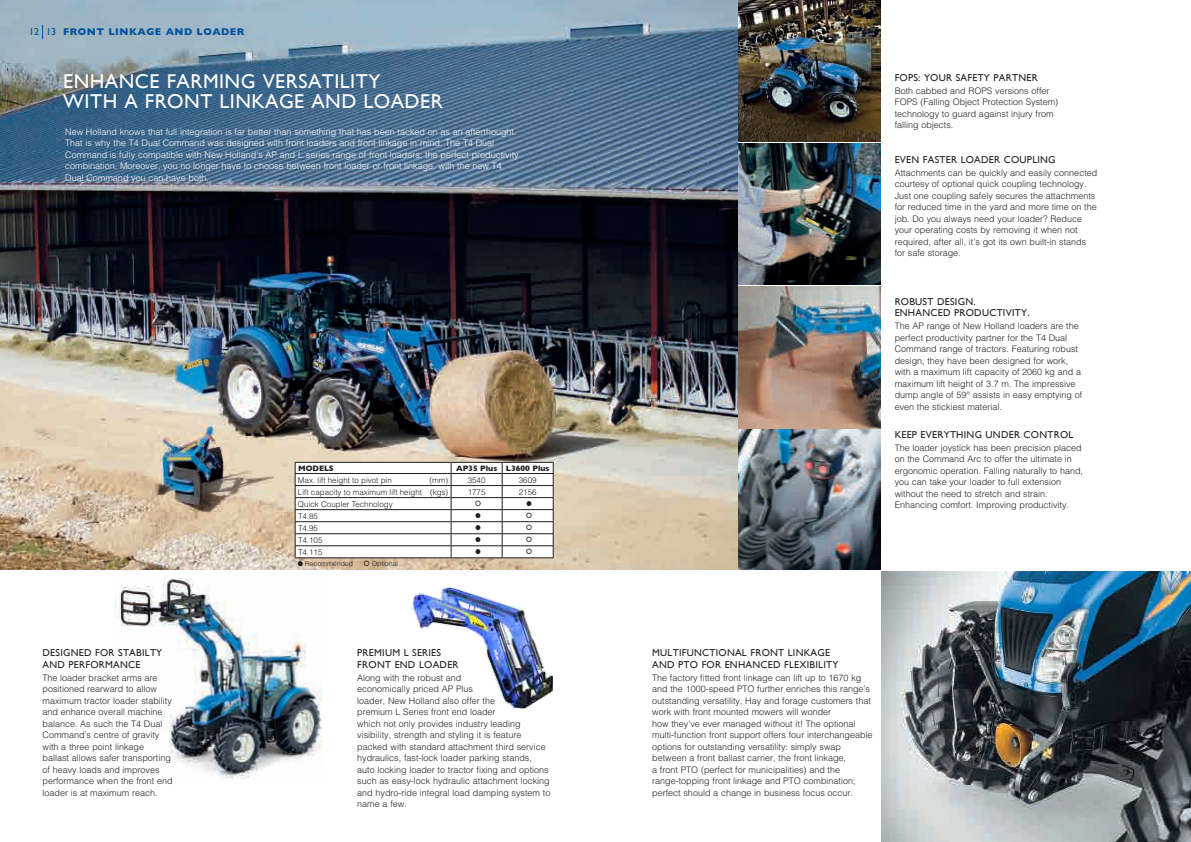
<style>
.page{position:relative;width:1191px;height:842px;background:#fff}
.page>*{position:absolute;margin:0;border:0;box-sizing:border-box;transform-origin:0 0}
.t1{font:20px/20px "Gill Sans";letter-spacing:.025em;color:#fff}
.t2{font:10px/11.5px "Gill Sans";letter-spacing:.025em;color:#231f20}
.t3{font:700 10px "Gill Sans";letter-spacing:.05em;color:#01529b}
.t4{font:300 9px/11.5px "Helvetica";color:#231f20}
.t5{font:300 9px/11.5px "Helvetica";color:#fff}
.t6{font:300 8px "Helvetica";color:#231f20}
.t7{font:700 8px "Gill Sans";color:#231f20}
.t8{font:300 7px "Helvetica";color:#231f20}
.t9{font:500 7px "Futura";color:#231f20;scale:.95 1}
.t10{font:7px "Zapf Dingbats ITC";color:#231f20;scale:.95 1}
.s1{font-weight:400}
.s2{font-family:"Futura";font-weight:500}
</style>
<div class="page">
<img style="left:0;top:0;width:880px;height:570px">
<img style="left:738px;top:143px;width:142px;height:142px">
<img style="left:738px;top:429px;width:142px;height:141px">
<img style="left:882px;top:571px;width:309px;height:271px">
<svg style="left:42px;top:25px;width:1px;height:14px"></svg>
<img style="left:114px;top:579px;width:208px;height:200px">
<svg style="left:295px;top:462px;width:259px;height:96px"></svg>
<hr style="left:295px;top:557px;width:156px;height:1px;background:#231f20">
<hr style="left:451px;top:557px;width:51px;height:1px;background:#231f20">
<hr style="left:502px;top:557px;width:51px;height:1px;background:#231f20">
<img style="left:411px;top:587px;width:142px;height:122px">
<p class="t3" style="left:29px;top:26px;width:217px"><span class="s1">12 13</span> FRONT LINKAGE AND LOADER</p>
<h1 class="t1" style="left:63px;top:71px;width:381px">ENHANCE FARMING VERSATILITY<br>WITH A FRONT LINKAGE AND LOADER</h1>
<p class="t5" style="left:65px;top:126px;width:455px">New Holland knows that full integration is far better than something that has been tacked on as an afterthought.<br>That is why the T4 Dual Command was designed with front loaders and front linkage in mind. The T4 Dual Command is fully compatible with New Holland’s AP and L series range of front loaders: the perfect productivity combination. Moreover, you no longer have to choose between front loader or front linkage, with the new T4<br>Dual Command you can have both.</p>
<p class="t2" style="left:43px;top:647px;width:121px">DESIGNED FOR STABILTY<br>AND PERFORMANCE</p>
<p class="t4" style="left:43px;top:671px;width:132px">The loader bracket arms are positioned rearward to allow maximum tractor loader stability and enhance overall machine balance. As such the T4 Dual<br>Command’s centre of gravity with a three point linkage ballast allows safer transporting of heavy loads and improves performance when the front end loader is at maximum reach.</p>
<p class="t7" style="left:298px;top:463px;width:37px">MODELS</p>
<p class="t7" style="left:456px;top:463px;width:95px">AP35 Plus L3600 Plus</p>
<p class="t6" style="left:298px;top:475px;width:95px">Max. lift height to pivot pin</p>
<p class="t6" style="left:429px;top:475px;width:20px">(mm)</p>
<p class="t6" style="left:468px;top:475px;width:19px">3540</p>
<p class="t6" style="left:519px;top:475px;width:19px">3609</p>
<p class="t6" style="left:298px;top:487px;width:152px">Lift capacity to maximum lift height (kgs)</p>
<p class="t6" style="left:468px;top:487px;width:19px">1775</p>
<p class="t6" style="left:519px;top:487px;width:19px">2156</p>
<p class="t6" style="left:298px;top:499px;width:96px">Quick Coupler Technology</p>
<p class="t9" style="left:475px;top:499px;width:8px">O</p>
<p class="t10" style="left:526px;top:500px;width:7px">●</p>
<p class="t6" style="left:298px;top:511px;width:22px">T4.85</p>
<p class="t10" style="left:475px;top:512px;width:7px">●</p>
<p class="t9" style="left:526px;top:511px;width:8px">O</p>
<p class="t6" style="left:298px;top:523px;width:22px">T4.95</p>
<p class="t10" style="left:475px;top:524px;width:7px">●</p>
<p class="t9" style="left:526px;top:523px;width:8px">O</p>
<p class="t6" style="left:298px;top:535px;width:26px">T4.105</p>
<p class="t10" style="left:475px;top:536px;width:7px">●</p>
<p class="t9" style="left:526px;top:535px;width:8px">O</p>
<p class="t6" style="left:298px;top:547px;width:26px">T4.115</p>
<p class="t10" style="left:475px;top:548px;width:7px">●</p>
<p class="t9" style="left:526px;top:547px;width:8px">O</p>
<p class="t8" style="left:298px;top:559px;width:57px">● Recommended</p>
<p class="t8" style="left:364px;top:559px;width:36px"><span class="s2">O</span> Optional</p>
<p class="t2" style="left:357px;top:647px;width:103px">PREMIUM L SERIES<br>FRONT END LOADER</p>
<p class="t4" style="left:357px;top:671px;width:195px">Along with the robust and<br>economically priced AP Plus<br>loader, New Holland also offer the<br>premium L Series front end loader<br>which not only provides industry leading visibility, strength and styling it is feature packed with standard attachment third service hydraulics, fast-lock loader parking stands, auto locking loader to tractor fixing and options such as easy-lock hydraulic attachment locking and hydro-ride integral load damping system to name a few.</p>
<p class="t2" style="left:894px;top:71px;width:145px">FOPS: YOUR SAFETY PARTNER</p>
<p class="t4" style="left:894px;top:84px;width:165px">Both cabbed and ROPS versions offer FOPS (Falling Object Protection System) technology to guard against injury from falling objects.</p>
<p class="t2" style="left:894px;top:154px;width:162px">EVEN FASTER LOADER COUPLING</p>
<p class="t4" style="left:894px;top:167px;width:204px">Attachments can be quickly and easily connected courtesy of optional quick coupling technology.<br>Just one coupling safely secures the attachments for reduced time in the yard and more time on the job. Do you always need your loader? Reduce your operating costs by removing it when not required, after all, it’s got its own built-in stands for safe storage.</p>
<p class="t2" style="left:894px;top:295px;width:136px">ROBUST DESIGN.<br>ENHANCED PRODUCTIVITY.</p>
<p class="t4" style="left:894px;top:320px;width:189px">The AP range of New Holland loaders are the perfect productivity partner for the T4 Dual Command range of tractors. Featuring robust design, they have been designed for work, with a maximum lift capacity of 2060 kg and a maximum lift height of 3.7 m. The impressive dump angle of 59° assists in easy emptying of even the stickiest material.</p>
<p class="t2" style="left:894px;top:429px;width:180px">KEEP EVERYTHING UNDER CONTROL</p>
<p class="t4" style="left:894px;top:442px;width:190px">The loader joystick has been precision placed on the Command Arc to offer the ultimate in ergonomic operation. Falling naturally to hand, you can take your loader to full extension without the need to stretch and strain.<br>Enhancing comfort. Improving productivity.</p>
<p class="t2" style="left:652px;top:647px;width:188px">MULTIFUNCTIONAL FRONT LINKAGE<br>AND PTO FOR ENHANCED FLEXIBILITY</p>
<p class="t4" style="left:652px;top:671px;width:222px">The factory fitted front linkage can lift up to 1670 kg and the 1000-speed PTO further enriches this range’s outstanding versatility. Hay and forage customers that work with front mounted mowers will wonder<br>how they’ve ever managed without it! The optional multi-function front support offers four interchangeable options for outstanding versatility: simply swap between a front ballast carrier, the front linkage,<br>a front PTO (perfect for municipalities) and the range-topping front linkage and PTO combination; perfect should a change in business focus occur.</p>
</div>
